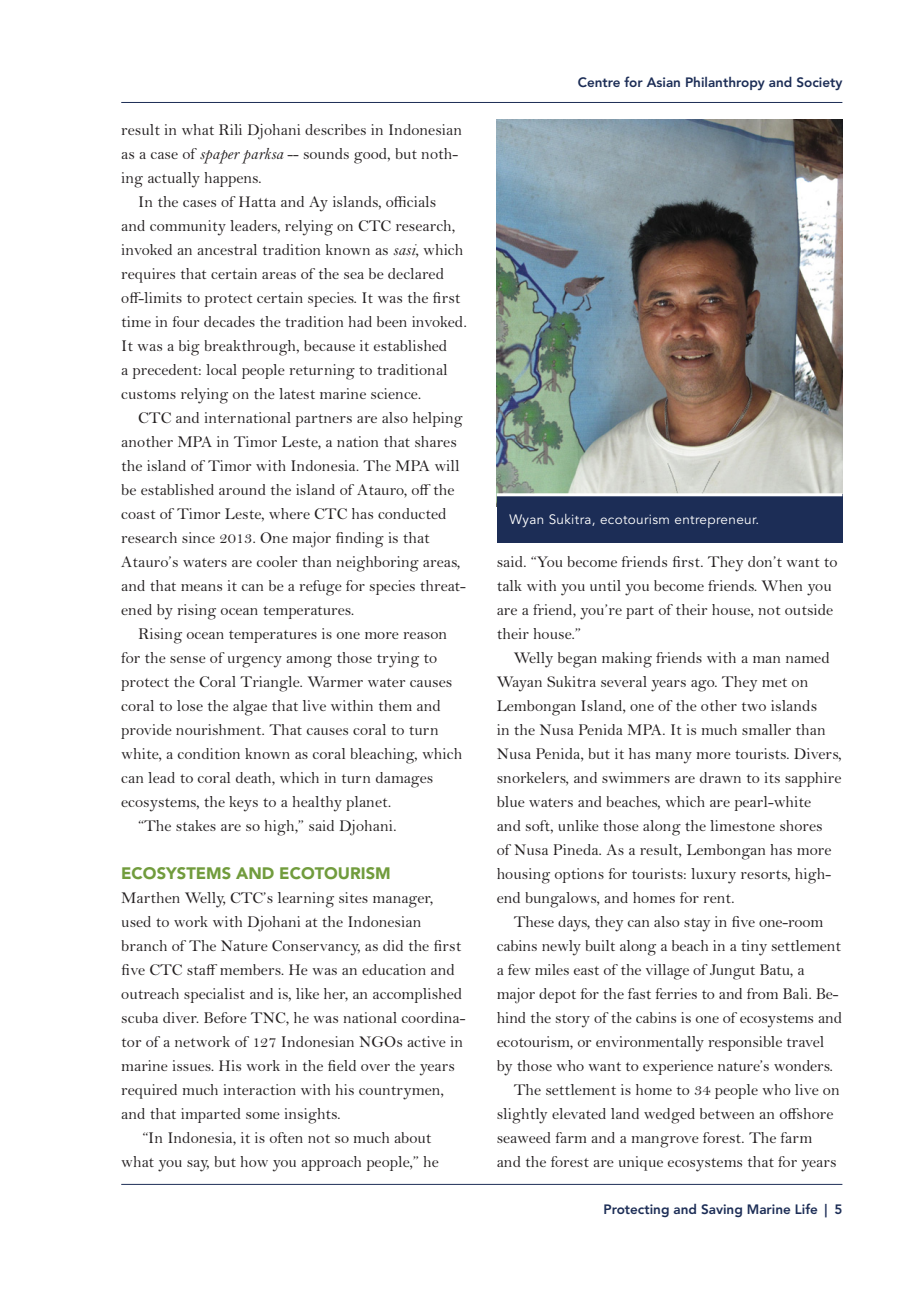
<style>
.page{position:relative;width:919px;height:1289px;background:#fff}
.page>*{position:absolute;margin:0;border:0;box-sizing:border-box;transform-origin:0 0}
.t1{font:16.5px/24px "Bell MT Std";color:#231f20}
.t2{font:900 16.5px "Avenir LT Std";color:#719c3d}
.t3{font:800 13.5px "Avenir LT Std";color:#1c2d56}
.t4{font:13.5px "Avenir LT Std";letter-spacing:.025em;color:#fff}
.s1{font-style:italic}
</style>
<div class="page">
<hr style="left:121px;top:102px;width:721px;height:1px;background:#1c2d56">
<hr style="left:121px;top:1183px;width:721px;height:1px;background:#1c2d56">
<img style="left:496px;top:119px;width:346px;height:374px">
<div style="left:496px;top:495px;width:346px;height:48px;background:#1c2d56"></div>
<hr style="left:496px;top:493px;width:346px;height:3px;background:#fff">
<p class="t1" style="left:121px;top:119px;width:342px">result in what Rili Djohani describes in Indonesian</p>
<p class="t1" style="left:121px;top:143px;width:338px">as a case of <span class="s1">spaper parksa</span> -- sounds good, but noth-</p>
<p class="t1" style="left:121px;top:167px;width:142px">ing actually happens.</p>
<p class="t1" style="left:138px;top:191px;width:299px">In the cases of Hatta and Ay islands, officials</p>
<p class="t1" style="left:121px;top:215px;width:335px">and community leaders, relying on CTC research,</p>
<p class="t1" style="left:121px;top:239px;width:343px">invoked an ancestral tradition known as <span class="s1">sasi</span>, which</p>
<p class="t1" style="left:121px;top:263px;width:324px">requires that certain areas of the sea be declared</p>
<p class="t1" style="left:121px;top:287px;width:341px">off-limits to protect certain species. It was the first</p>
<p class="t1" style="left:121px;top:311px;width:347px">time in four decades the tradition had been invoked.</p>
<p class="t1" style="left:121px;top:335px;width:327px">It was a big breakthrough, because it established</p>
<p class="t1" style="left:121px;top:359px;width:328px">a precedent: local people returning to traditional</p>
<p class="t1" style="left:121px;top:383px;width:301px">customs relying on the latest marine science.</p>
<p class="t1" style="left:138px;top:407px;width:326px">CTC and international partners are also helping</p>
<p class="t1" style="left:121px;top:431px;width:337px">another MPA in Timor Leste, a nation that shares</p>
<p class="t1" style="left:121px;top:455px;width:340px">the island of Timor with Indonesia. The MPA will</p>
<p class="t1" style="left:121px;top:479px;width:335px">be established around the island of Atauro, off the</p>
<p class="t1" style="left:121px;top:503px;width:327px">coast of Timor Leste, where CTC has conducted</p>
<p class="t1" style="left:121px;top:527px;width:310px">research since 2013. One major finding is that</p>
<p class="t1" style="left:121px;top:551px;width:341px">Atauro’s waters are cooler than neighboring areas,</p>
<p class="t1" style="left:121px;top:575px;width:346px">and that means it can be a refuge for species threat-</p>
<p class="t1" style="left:121px;top:599px;width:235px">ened by rising ocean temperatures.</p>
<p class="t1" style="left:138px;top:623px;width:310px">Rising ocean temperatures is one more reason</p>
<p class="t1" style="left:121px;top:647px;width:317px">for the sense of urgency among those trying to</p>
<p class="t1" style="left:121px;top:671px;width:332px">protect the Coral Triangle. Warmer water causes</p>
<p class="t1" style="left:121px;top:695px;width:321px">coral to lose the algae that live within them and</p>
<p class="t1" style="left:121px;top:719px;width:319px">provide nourishment. That causes coral to turn</p>
<p class="t1" style="left:121px;top:743px;width:342px">white, a condition known as coral bleaching, which</p>
<p class="t1" style="left:121px;top:767px;width:314px">can lead to coral death, which in turn damages</p>
<p class="t1" style="left:121px;top:791px;width:271px">ecosystems, the keys to a healthy planet.</p>
<p class="t1" style="left:138px;top:815px;width:260px">“The stakes are so high,” said Djohani.</p>
<p class="t2" style="left:121px;top:866px;width:271px">ECOSYSTEMS AND ECOTOURISM</p>
<p class="t1" style="left:121px;top:887px;width:314px">Marthen Welly, CTC’s learning sites manager,</p>
<p class="t1" style="left:121px;top:911px;width:302px">used to work with Djohani at the Indonesian</p>
<p class="t1" style="left:121px;top:935px;width:342px">branch of The Nature Conservancy, as did the first</p>
<p class="t1" style="left:121px;top:959px;width:335px">five CTC staff members. He was an education and</p>
<p class="t1" style="left:121px;top:983px;width:342px">outreach specialist and is, like her, an accomplished</p>
<p class="t1" style="left:121px;top:1007px;width:345px">scuba diver. Before TNC, he was national coordina-</p>
<p class="t1" style="left:121px;top:1031px;width:343px">tor of a network of 127 Indonesian NGOs active in</p>
<p class="t1" style="left:121px;top:1055px;width:335px">marine issues. His work in the field over the years</p>
<p class="t1" style="left:121px;top:1079px;width:324px">required much interaction with his countrymen,</p>
<p class="t1" style="left:121px;top:1103px;width:221px">and that imparted some insights.</p>
<p class="t1" style="left:142px;top:1127px;width:291px">“In Indonesia, it is often not so much about</p>
<p class="t1" style="left:121px;top:1151px;width:319px">what you say, but how you approach people,” he</p>
<p class="t3" style="left:577px;top:76px;width:266px">Centre for Asian Philanthropy and Society</p>
<p class="t4" style="left:509px;top:513px;width:251px">Wyan Sukitra, ecotourism entrepreneur.</p>
<p class="t1" style="left:496px;top:551px;width:342px">said. “You become friends first. They don’t want to talk with you until you become friends. When you are a friend, you’re part of their house, not outside their house.”</p>
<p class="t1" style="left:496px;top:647px;width:346px;text-indent:17px">Welly began making friends with a man named Wayan Sukitra several years ago. They met on Lembongan Island, one of the other two islands<br>in the Nusa Penida MPA. It is much smaller than Nusa Penida, but it has many more tourists. Divers, snorkelers, and swimmers are drawn to its sapphire blue waters and beaches, which are pearl-white<br>and soft, unlike those along the limestone shores<br>of Nusa Pineda. As a result, Lembongan has more housing options for tourists: luxury resorts, high&shy;end bungalows, and homes for rent.</p>
<p class="t1" style="left:513px;top:911px;width:311px">These days, they can also stay in five one-room</p>
<p class="t1" style="left:496px;top:935px;width:346px">cabins newly built along a beach in a tiny settlement</p>
<p class="t1" style="left:496px;top:959px;width:309px">a few miles east of the village of Jungut Batu, a</p>
<p class="t1" style="left:496px;top:983px;width:343px">major depot for the fast ferries to and from Bali. Be-</p>
<p class="t1" style="left:496px;top:1007px;width:347px">hind the story of the cabins is one of ecosystems and</p>
<p class="t1" style="left:496px;top:1031px;width:329px">ecotourism, or environmentally responsible travel</p>
<p class="t1" style="left:496px;top:1055px;width:338px">by those who want to experience nature’s wonders.</p>
<p class="t1" style="left:513px;top:1079px;width:327px">The settlement is home to 34 people who live on</p>
<p class="t1" style="left:496px;top:1103px;width:338px">slightly elevated land wedged between an offshore</p>
<p class="t1" style="left:496px;top:1127px;width:317px">seaweed farm and a mangrove forest. The farm</p>
<p class="t1" style="left:496px;top:1151px;width:341px">and the forest are unique ecosystems that for years</p>
<p class="t3" style="left:603px;top:1203px;width:240px">Protecting and Saving Marine Life | 5</p>
</div>
